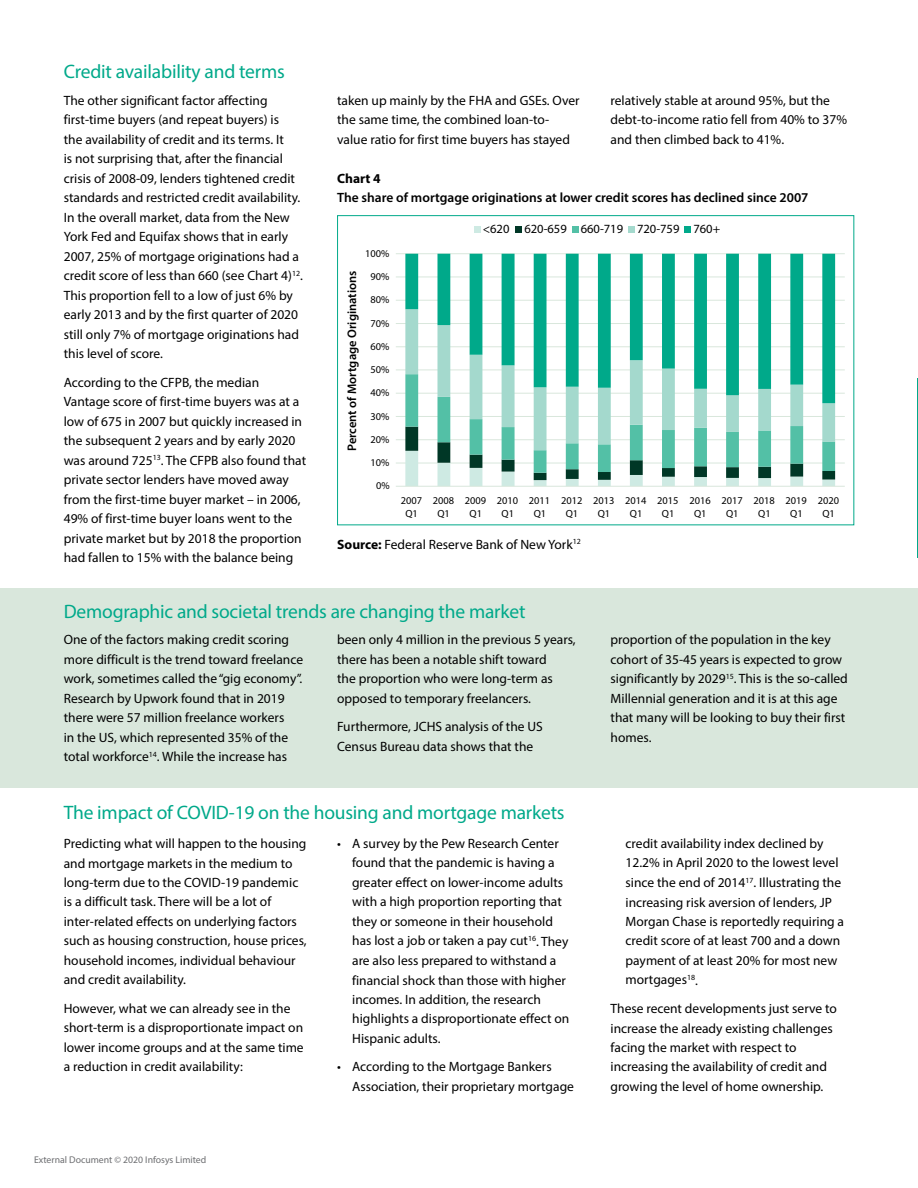
<style>
.page{position:relative;width:918px;height:1188px;background:#fff}
.page>*{position:absolute;margin:0;border:0;box-sizing:border-box;transform-origin:0 0}
.t1{font:19.5px "Myriad Pro";letter-spacing:-.01em;color:#00a98a}
.t2{font:13.5px/19.5px "Myriad Pro";color:#000}
.t3{font:600 13.5px "Myriad Pro";color:#000}
.t4{font:700 13.5px "Myriad Pro";color:#000}
.t5{font:12.6px "Myriad Pro";color:#000}
.t6{font:600 12.45px "Myriad Pro";color:#000}
.t7{font:10.35px/13.5px "Myriad Pro";color:#000;text-align:center}
.t8{font:9.75px "Myriad Pro";color:#6d6e71}
.s1{font-weight:700}
</style>
<div class="page">
<div style="left:0;top:588px;width:918px;height:200px;background:#d9e7dc"></div>
<hr style="left:917px;top:378px;width:1px;height:180px;background:#00a98a">
<hr style="left:396px;top:463px;width:449px;height:1px;background:#d9e7dc">
<hr style="left:396px;top:439px;width:449px;height:1px;background:#d9e7dc">
<hr style="left:396px;top:416px;width:449px;height:1px;background:#d9e7dc">
<hr style="left:396px;top:393px;width:449px;height:1px;background:#d9e7dc">
<hr style="left:396px;top:370px;width:449px;height:1px;background:#d9e7dc">
<hr style="left:396px;top:347px;width:449px;height:1px;background:#d9e7dc">
<hr style="left:396px;top:323px;width:449px;height:1px;background:#d9e7dc">
<hr style="left:396px;top:300px;width:449px;height:1px;background:#d9e7dc">
<hr style="left:396px;top:277px;width:449px;height:1px;background:#d9e7dc">
<hr style="left:396px;top:253px;width:449px;height:1px;background:#d9e7dc">
<svg style="left:405px;top:450px;width:430px;height:36px"></svg>
<svg style="left:405px;top:403px;width:430px;height:47px"></svg>
<svg style="left:405px;top:254px;width:430px;height:149px"></svg>
<hr style="left:396px;top:486px;width:449px;height:1px;background:#d9e7dc">
<svg style="left:474px;top:227px;width:6px;height:6px"></svg>
<svg style="left:516px;top:227px;width:6px;height:6px"></svg>
<svg style="left:572px;top:227px;width:6px;height:6px"></svg>
<svg style="left:628px;top:227px;width:6px;height:6px"></svg>
<svg style="left:685px;top:227px;width:6px;height:6px"></svg>
<div style="left:337px;top:215px;width:517px;height:310px;border:1px solid #00a98a"></div>
<h1 class="t1" style="left:64px;top:60px;width:223px">Credit availability and terms</h1>
<p class="t2" style="left:64px;top:90px;width:241px">The other significant factor affecting first-time buyers (and repeat buyers) is<br>the availability of credit and its terms. It<br>is not surprising that, after the financial crisis of 2008-09, lenders tightened credit standards and restricted credit availability.<br>In the overall market, data from the New York Fed and Equifax shows that in early 2007, 25% of mortgage originations had a credit score of less than 660 (see Chart 4)<sup>12</sup>.<br>This proportion fell to a low of just 6% by early 2013 and by the first quarter of 2020 still only 7% of mortgage originations had this level of score.</p>
<p class="t2" style="left:64px;top:372px;width:244px">According to the CFPB, the median Vantage score of first-time buyers was at a low of 675 in 2007 but quickly increased in the subsequent 2 years and by early 2020 was around 725<sup>13</sup>. The CFPB also found that private sector lenders have moved away from the first-time buyer market – in 2006, 49% of first-time buyer loans went to the private market but by 2018 the proportion had fallen to 15% with the balance being</p>
<p class="t2" style="left:337px;top:90px;width:244px">taken up mainly by the FHA and GSEs. Over the same time, the combined loan-to&shy;value ratio for first time buyers has stayed</p>
<p class="t2" style="left:611px;top:90px;width:238px">relatively stable at around 95%, but the debt-to-income ratio fell from 40% to 37% and then climbed back to 41%.</p>
<p class="t4" style="left:337px;top:169px;width:45px">Chart 4</p>
<p class="t3" style="left:337px;top:189px;width:473px">The share of mortgage originations at lower credit scores has declined since 2007</p>
<p class="t7" style="left:365px;top:246px;width:26px">100%</p>
<p class="t6" style="left:344px;top:451px;width:182px;rotate:-90deg">Percent of Mortgage Originations</p>
<p class="t7" style="left:371px;top:270px;width:20px">90%</p>
<p class="t7" style="left:371px;top:293px;width:20px">80%</p>
<p class="t7" style="left:371px;top:316px;width:20px">70%</p>
<p class="t7" style="left:371px;top:340px;width:20px">60%</p>
<p class="t7" style="left:371px;top:363px;width:20px">50%</p>
<p class="t7" style="left:371px;top:386px;width:20px">40%</p>
<p class="t7" style="left:371px;top:409px;width:20px">30%</p>
<p class="t7" style="left:371px;top:433px;width:20px">20%</p>
<p class="t7" style="left:371px;top:456px;width:20px">10%</p>
<p class="t7" style="left:376px;top:479px;width:15px">0%</p>
<p class="t5" style="left:483px;top:221px;width:239px">&lt;620 620-659 660-719 720-759 760+</p>
<p class="t7" style="left:401px;top:493px;width:23px">2007<br>Q1</p>
<p class="t7" style="left:433px;top:493px;width:23px">2008<br>Q1</p>
<p class="t7" style="left:465px;top:493px;width:23px">2009<br>Q1</p>
<p class="t7" style="left:497px;top:493px;width:23px">2010<br>Q1</p>
<p class="t7" style="left:529px;top:493px;width:23px">2011<br>Q1</p>
<p class="t7" style="left:561px;top:493px;width:23px">2012<br>Q1</p>
<p class="t7" style="left:593px;top:493px;width:23px">2013<br>Q1</p>
<p class="t7" style="left:625px;top:493px;width:23px">2014<br>Q1</p>
<p class="t7" style="left:657px;top:493px;width:23px">2015<br>Q1</p>
<p class="t7" style="left:689px;top:493px;width:23px">2016<br>Q1</p>
<p class="t7" style="left:721px;top:493px;width:23px">2017<br>Q1</p>
<p class="t7" style="left:754px;top:493px;width:23px">2018<br>Q1</p>
<p class="t7" style="left:786px;top:493px;width:23px">2019<br>Q1</p>
<p class="t7" style="left:818px;top:493px;width:23px">2020<br>Q1</p>
<p class="t2" style="left:337px;top:534px;width:245px"><span class="s1">Source:</span> Federal Reserve Bank of New York<sup>12</sup></p>
<h1 class="t1" style="left:64px;top:600px;width:463px">Demographic and societal trends are changing the market</h1>
<p class="t2" style="left:64px;top:630px;width:241px">One of the factors making credit scoring more difficult is the trend toward freelance work, sometimes called the “gig economy”.<br>Research by Upwork found that in 2019 there were 57 million freelance workers<br>in the US, which represented 35% of the total workforce<sup>14</sup>. While the increase has</p>
<p class="t2" style="left:337px;top:630px;width:240px">been only 4 million in the previous 5 years, there has been a notable shift toward<br>the proportion who were long-term as opposed to temporary freelancers.</p>
<p class="t2" style="left:337px;top:717px;width:207px">Furthermore, JCHS analysis of the US<br>Census Bureau data shows that the</p>
<h1 class="t1" style="left:64px;top:800px;width:502px">The impact of COVID-19 on the housing and mortgage markets</h1>
<p class="t2" style="left:64px;top:834px;width:244px">Predicting what will happen to the housing and mortgage markets in the medium to long-term due to the COVID-19 pandemic is a difficult task. There will be a lot of inter-related effects on underlying factors such as housing construction, house prices, household incomes, individual behaviour and credit availability.</p>
<p class="t2" style="left:64px;top:998px;width:241px">However, what we can already see in the short-term is a disproportionate impact on lower income groups and at the same time a reduction in credit availability:</p>
<p class="t8" style="left:34px;top:1154px;width:174px">External Document © 2020 Infosys Limited</p>
<p class="t2" style="left:352px;top:833px;width:219px;text-indent:-15px">• A survey by the Pew Research Center found that the pandemic is having a greater effect on lower-income adults with a high proportion reporting that they or someone in their household has lost a job or taken a pay cut<sup>16</sup>. They are also less prepared to withstand a financial shock than those with higher incomes. In addition, the research highlights a disproportionate effect on Hispanic adults.</p>
<p class="t2" style="left:352px;top:1057px;width:223px;text-indent:-15px">• According to the Mortgage Bankers<br>Association, their proprietary mortgage</p>
<p class="t2" style="left:611px;top:630px;width:239px">proportion of the population in the key cohort of 35-45 years is expected to grow significantly by 2029<sup>15</sup>. This is the so-called Millennial generation and it is at this age that many will be looking to buy their first homes.</p>
<p class="t2" style="left:626px;top:834px;width:220px">credit availability index declined by 12.2% in April 2020 to the lowest level since the end of 2014<sup>17</sup>. Illustrating the increasing risk aversion of lenders, JP Morgan Chase is reportedly requiring a credit score of at least 700 and a down payment of at least 20% for most new mortgages<sup>18</sup>.</p>
<p class="t2" style="left:611px;top:999px;width:228px">These recent developments just serve to increase the already existing challenges facing the market with respect to increasing the availability of credit and growing the level of home ownership.</p>
</div>
